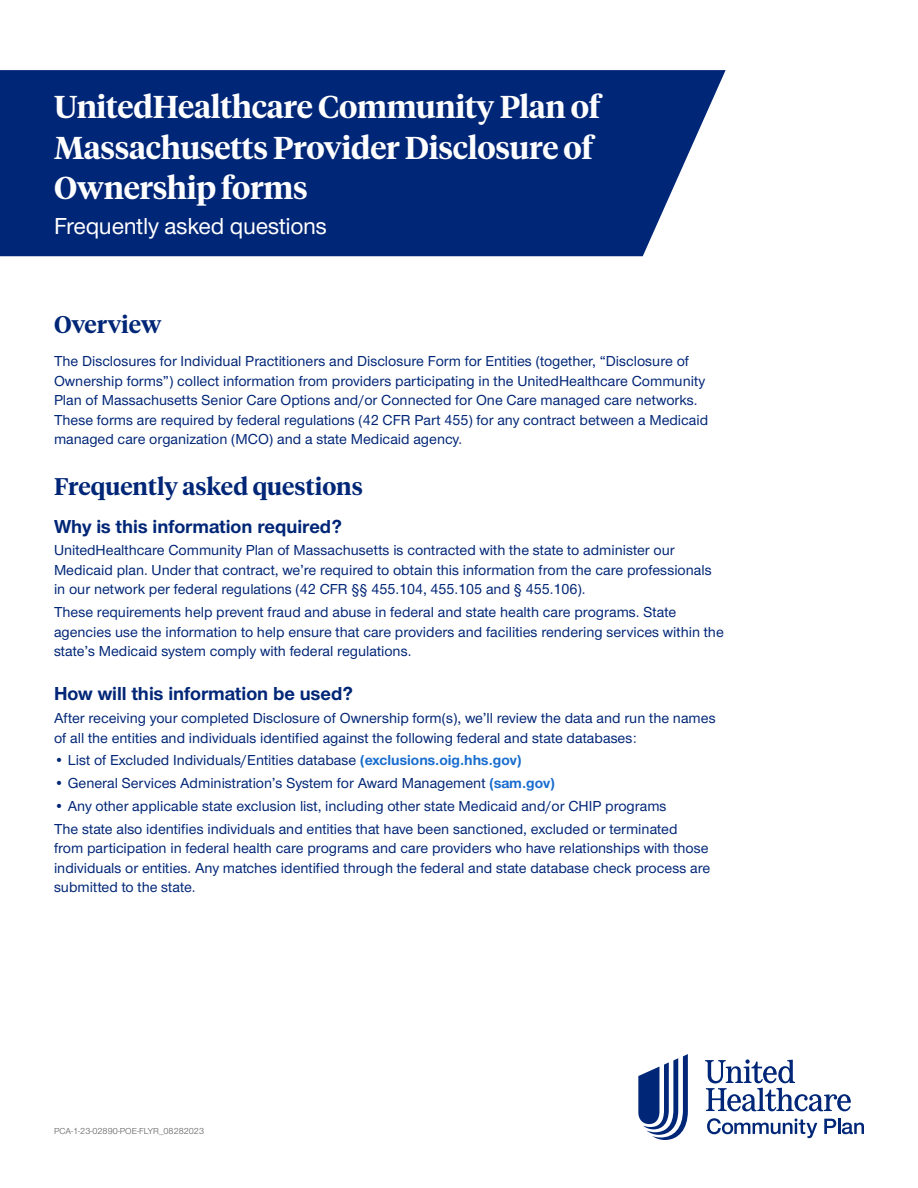
<style>
.page{position:relative;width:918px;height:1188px;background:#fff}
.page>*{position:absolute;margin:0;border:0;box-sizing:border-box;transform-origin:0 0}
.t1{font:600 31.5px/40.5px "UHC Serif Headline";letter-spacing:-.01em;color:#fff}
.t2{font:600 24px "UHC Serif Headline";color:#002677}
.t3{font:500 24px "UHC Sans";letter-spacing:-.01em;color:#fff}
.t4{font:700 19.5px "UHC Sans";color:#002677}
.t5{font:500 15px/19.5px "UHC Sans";color:#002677}
.t6{font:9px "UHC Sans";color:#5a5a5a}
.s1{font-weight:700;color:#196ecf}
</style>
<div class="page">
<svg style="left:638px;top:1054px;width:50px;height:86px"></svg>
<svg style="left:705px;top:1059px;width:146px;height:52px"></svg>
<svg style="left:707px;top:1118px;width:110px;height:20px"></svg>
<svg style="left:824px;top:1119px;width:40px;height:15px"></svg>
<div style="left:0;top:70px;width:726px;height:186px;background:#002677"></div>
<h1 class="t1" style="left:54px;top:85px;width:548px">UnitedHealthcare Community Plan of<br>Massachusetts Provider Disclosure of<br>Ownership forms</h1>
<h2 class="t3" style="left:54px;top:210px;width:274px">Frequently asked questions</h2>
<h2 class="t2" style="left:54px;top:308px;width:109px">Overview</h2>
<p class="t5" style="left:54px;top:351px;width:656px">The Disclosures for Individual Practitioners and Disclosure Form for Entities (together, “Disclosure of Ownership forms”) collect information from providers participating in the UnitedHealthcare Community Plan of Massachusetts Senior Care Options and/or Connected for One Care managed care networks.<br>These forms are required by federal regulations (42 CFR Part 455) for any contract between a Medicaid managed care organization (MCO) and a state Medicaid agency.</p>
<h2 class="t2" style="left:54px;top:470px;width:310px">Frequently asked questions</h2>
<h3 class="t4" style="left:54px;top:513px;width:289px">Why is this information required?</h3>
<p class="t5" style="left:54px;top:540px;width:659px">UnitedHealthcare Community Plan of Massachusetts is contracted with the state to administer our<br>Medicaid plan. Under that contract, we’re required to obtain this information from the care professionals in our network per federal regulations (42 CFR §§ 455.104, 455.105 and § 455.106).</p>
<p class="t5" style="left:54px;top:602px;width:671px">These requirements help prevent fraud and abuse in federal and state health care programs. State agencies use the information to help ensure that care providers and facilities rendering services within the state’s Medicaid system comply with federal regulations.</p>
<h3 class="t4" style="left:54px;top:681px;width:301px">How will this information be used?</h3>
<p class="t5" style="left:54px;top:708px;width:663px">After receiving your completed Disclosure of Ownership form(s), we’ll review the data and run the names of all the entities and individuals identified against the following federal and state databases:</p>
<p class="t5" style="left:54px;top:750px;width:469px">• List of Excluded Individuals/Entities database <span class="s1">(exclusions.oig.hhs.gov)</span></p>
<p class="t5" style="left:54px;top:773px;width:502px">• General Services Administration’s System for Award Management <span class="s1">(sam.gov)</span></p>
<p class="t5" style="left:54px;top:794px;width:625px;line-height:22.8px">• Any other applicable state exclusion list, including other state Medicaid and/or CHIP programs<br>The state also identifies individuals and entities that have been sanctioned, excluded or terminated</p>
<p class="t5" style="left:54px;top:838px;width:658px">from participation in federal health care programs and care providers who have relationships with those individuals or entities. Any matches identified through the federal and state database check process are submitted to the state.</p>
<p class="t6" style="left:54px;top:1125px;width:152px">PCA-1-23-02890-POE-FLYR_08282023</p>
</div>
